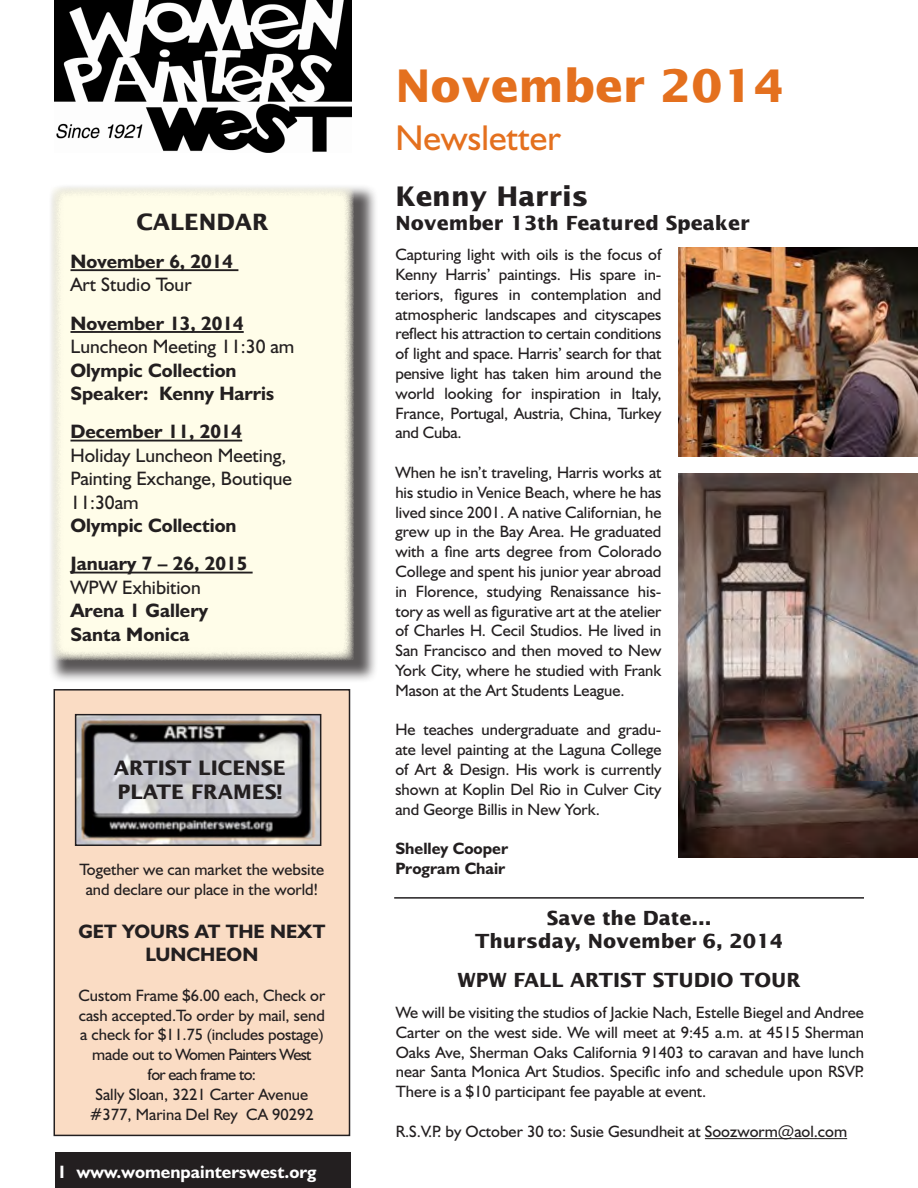
<style>
.page{position:relative;width:918px;height:1188px;background:#fff}
.page>*{position:absolute;margin:0;border:0;box-sizing:border-box;transform-origin:0 0}
.t1{font:700 45px "Lucida Sans";color:#e4701e}
.t2{font:36px "Humanist 521 BT";color:#e4701e}
.t3{font:700 27px "Lucida Sans";color:#231f20}
.t4{font:700 22.5px "Lucida Sans";color:#231f20}
.t5{font:700 19.95px/24px "Lucida Sans";color:#231f20}
.t6{font:700 19.5px/23.4px "Humanist 521 BT";color:#231f20}
.t7{font:19.5px/23.4px "Humanist 521 BT";color:#231f20}
.t8{font:700 19.5px "Lucida Sans";color:#231f20}
.t9{font:700 18px "Humanist 521 BT";color:#fff}
.t10{font:16.5px/19.8px "Humanist 521 BT";color:#231f20;text-align:justify}
.t11{font:700 16.5px "Humanist 521 BT";color:#231f20}
</style>
<div class="page">
<div style="left:48px;top:184px;width:330px;height:500px;background:#231f20;opacity:.75"></div>
<div style="left:49px;top:184px;width:308px;height:478px;background:#fffde9"></div>
<hr style="left:70px;top:269px;width:168px;height:2px;background:#231f20">
<hr style="left:70px;top:331px;width:174px;height:2px;background:#231f20">
<hr style="left:70px;top:440px;width:172px;height:2px;background:#231f20">
<hr style="left:70px;top:572px;width:183px;height:2px;background:#231f20">
<div style="left:48px;top:183px;width:309px;height:480px;border:2px solid #231f20"></div>
<img style="left:54px;top:0;width:297px;height:153px">
<div style="left:55px;top:1153px;width:295px;height:35px;background:#231f20"></div>
<div style="left:54px;top:690px;width:296px;height:445px;background:#fadcc4"></div>
<div style="left:54px;top:689px;width:296px;height:447px;border:2px solid #231f20"></div>
<img style="left:78px;top:717px;width:240px;height:126px">
<div style="left:75px;top:714px;width:246px;height:132px;border:2px solid #231f20"></div>
<img style="left:678px;top:247px;width:240px;height:210px">
<img style="left:678px;top:473px;width:240px;height:385px">
<hr style="left:705px;top:1138px;width:142px;height:1px;background:#231f20">
<hr style="left:394px;top:897px;width:470px;height:2px;background:#231f20">
<h3 class="t4" style="left:137px;top:208px;width:134px">CALENDAR</h3>
<p class="t6" style="left:70px;top:249px;width:164px">November 6, 2014</p>
<p class="t7" style="left:70px;top:273px;width:123px">Art Studio Tour</p>
<p class="t6" style="left:70px;top:311px;width:175px">November 13, 2014</p>
<p class="t7" style="left:70px;top:334px;width:225px">Luncheon Meeting 11:30 am</p>
<p class="t6" style="left:70px;top:358px;width:205px">Olympic Collection<br>Speaker: Kenny Harris</p>
<p class="t6" style="left:70px;top:420px;width:173px">December 11, 2014</p>
<p class="t7" style="left:70px;top:443px;width:223px">Holiday Luncheon Meeting,<br>Painting Exchange, Boutique<br>11:30am</p>
<p class="t6" style="left:70px;top:506px;width:178px;line-height:38.4px">Olympic Collection<br>January 7 – 26, 2015</p>
<p class="t7" style="left:70px;top:575px;width:132px">WPW Exhibition</p>
<p class="t6" style="left:70px;top:598px;width:139px">Arena 1 Gallery<br>Santa Monica</p>
<p class="t5" style="left:114px;top:755px;width:173px">ARTIST LICENSE<br>PLATE FRAMES!</p>
<p class="t10" style="left:80px;top:859px;width:246px;text-align:center">Together we can market the website and declare our place in the world!</p>
<p class="t6" style="left:79px;top:919px;width:248px;text-align:center">GET YOURS AT THE NEXT<br>LUNCHEON</p>
<p class="t10" style="left:79px;top:985px;width:248px;text-align:center">Custom Frame $6.00 each, Check or cash accepted.To order by mail, send a check for $11.75 (includes postage) made out to Women Painters West</p>
<p class="t10" style="left:90px;top:1064px;width:225px;text-align:center">for each frame to:<br>Sally Sloan, 3221 Carter Avenue #377, Marina Del Rey CA 90292</p>
<p class="t9" style="left:57px;top:1160px;width:261px">1 www.womenpainterswest.org</p>
<p class="t1" style="left:395px;top:58px;width:390px">November 2014</p>
<p class="t2" style="left:395px;top:115px;width:167px">Newsletter</p>
<p class="t3" style="left:395px;top:180px;width:195px">Kenny Harris</p>
<p class="t8" style="left:395px;top:211px;width:356px">November 13th Featured Speaker</p>
<p class="t10" style="left:395px;top:244px;width:268px">Capturing light with oils is the focus of Kenny Harris’ paintings. His spare in&shy;teriors, figures in contemplation and atmospheric landscapes and cityscapes reflect his attraction to certain conditions of light and space. Harris’ search for that pensive light has taken him around the world looking for inspiration in Italy, France, Portugal, Austria, China, Turkey and Cuba.</p>
<p class="t10" style="left:395px;top:462px;width:268px">When he isn’t traveling, Harris works at his studio in Venice Beach, where he has lived since 2001. A native Californian, he grew up in the Bay Area. He graduated with a fine arts degree from Colorado College and spent his junior year abroad in Florence, studying Renaissance his&shy;tory as well as figurative art at the atelier of Charles H. Cecil Studios. He lived in San Francisco and then moved to New York City, where he studied with Frank Mason at the Art Students League.</p>
<p class="t10" style="left:395px;top:719px;width:268px">He teaches undergraduate and gradu&shy;ate level painting at the Laguna College of Art &amp; Design. His work is currently shown at Koplin Del Rio in Culver City and George Billis in New York.</p>
<p class="t11" style="left:395px;top:838px;width:114px">Shelley Cooper</p>
<p class="t11" style="left:395px;top:858px;width:111px">Program Chair</p>
<p class="t8" style="left:547px;top:906px;width:166px">Save the Date...</p>
<p class="t8" style="left:475px;top:929px;width:310px">Thursday, November 6, 2014</p>
<p class="t8" style="left:457px;top:968px;width:345px">WPW FALL ARTIST STUDIO TOUR</p>
<p class="t10" style="left:396px;top:1002px;width:470px">We will be visiting the studios of Jackie Nach, Estelle Biegel and Andree Carter on the west side. We will meet at 9:45 a.m. at 4515 Sherman Oaks Ave, Sherman Oaks California 91403 to caravan and have lunch near Santa Monica Art Studios. Specific info and schedule upon RSVP.<br>There is a $10 participant fee payable at event.</p>
<p class="t10" style="left:396px;top:1121px;width:453px">R.S.V.P. by October 30 to: Susie Gesundheit at Soozworm@aol.com</p>
</div>
